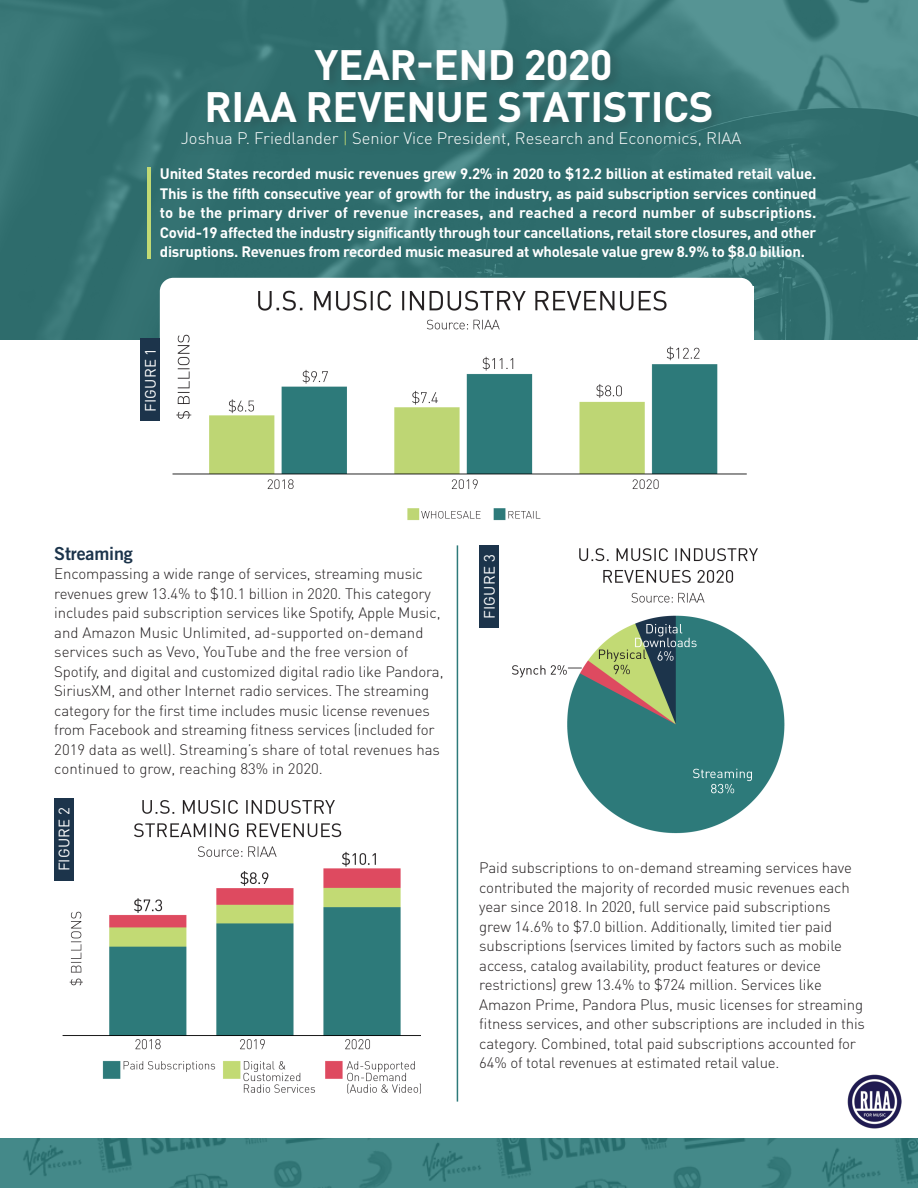
<style>
.page{position:relative;width:918px;height:1188px;background:#fff}
.page>*{position:absolute;margin:0;border:0;box-sizing:border-box;transform-origin:0 0}
.t1{font:700 42px/42px "DINOT";letter-spacing:-.01em;color:#fff;text-align:center}
.t2{font:18px "Trade Gothic Bold Two";letter-spacing:-.01em;color:#1c344b}
.t3{font:300 16.5px "DINOT";color:#fff}
.body{font:300 15px/19.5px "DINOT";letter-spacing:-.01em;color:#231f20}
.t4{font:700 15px/19.5px "DINOT";letter-spacing:-.02em;color:#fff;text-align:justify}
.t5{font:15px "DINOT";letter-spacing:.01em;color:#fff}
.s1{color:#c2da74}
</style>
<div class="page">
<img style="left:512px;top:548px;width:273px;height:286px">
<img style="left:62px;top:798px;width:359px;height:296px">
<img style="left:0;top:0;width:918px;height:339px">
<div style="left:179px;top:46px;width:574px;height:112px;background:#231f20;opacity:.21"></div>
<hr style="left:147px;top:168px;width:4px;height:91px;background:#c2da74">
<svg style="left:160px;top:278px;width:594px;height:61px"></svg>
<svg style="left:0;top:1138px;width:918px;height:50px;background:#408484"></svg>
<hr style="left:457px;top:545px;width:1px;height:557px;background:#2d7a7a">
<img style="left:161px;top:286px;width:592px;height:235px">
<div style="left:140px;top:339px;width:20px;height:82px;background:#1c344b"></div>
<div style="left:54px;top:798px;width:19px;height:83px;background:#1c344b"></div>
<div style="left:479px;top:545px;width:20px;height:83px;background:#1c344b"></div>
<img style="left:848px;top:1075px;width:54px;height:54px">
<p class="t1" style="left:204px;top:42px;width:511px">YEAR-END 2020<br>RIAA REVENUE STATISTICS</p>
<p class="t3" style="left:181px;top:127px;width:562px">Joshua P. Friedlander <span class="s1">|</span> Senior Vice President, Research and Economics, RIAA</p>
<p class="t4" style="left:160px;top:163px;width:658px">United States recorded music revenues grew 9.2% in 2020 to $12.2 billion at estimated retail value.<br>This is the fifth consecutive year of growth for the industry, as paid subscription services continued to be the primary driver of revenue increases, and reached a record number of subscriptions.<br>Covid-19 affected the industry significantly through tour cancellations, retail store closures, and other disruptions. Revenues from recorded music measured at wholesale value grew 8.9% to $8.0 billion.</p>
<p class="t5" style="left:140px;top:412px;width:66px;rotate:-90deg">FIGURE 1</p>
<p class="t2" style="left:54px;top:542px;width:80px">Streaming</p>
<p class="body" style="left:54px;top:564px;width:391px">Encompassing a wide range of services, streaming music revenues grew 13.4% to $10.1 billion in 2020. This category includes paid subscription services like Spotify, Apple Music, and Amazon Music Unlimited, ad-supported on-demand services such as Vevo, YouTube and the free version of Spotify, and digital and customized digital radio like Pandora, SiriusXM, and other Internet radio services. The streaming category for the first time includes music license revenues from Facebook and streaming fitness services (included for 2019 data as well). Streaming’s share of total revenues has continued to grow, reaching 83% in 2020.</p>
<p class="t5" style="left:54px;top:871px;width:66px;rotate:-90deg">FIGURE 2</p>
<p class="t5" style="left:479px;top:619px;width:66px;rotate:-90deg">FIGURE 3</p>
<p class="body" style="left:479px;top:858px;width:387px">Paid subscriptions to on-demand streaming services have contributed the majority of recorded music revenues each year since 2018. In 2020, full service paid subscriptions grew 14.6% to $7.0 billion. Additionally, limited tier paid subscriptions (services limited by factors such as mobile access, catalog availability, product features or device restrictions) grew 13.4% to $724 million. Services like Amazon Prime, Pandora Plus, music licenses for streaming fitness services, and other subscriptions are included in this category. Combined, total paid subscriptions accounted for 64% of total revenues at estimated retail value.</p>
</div>
